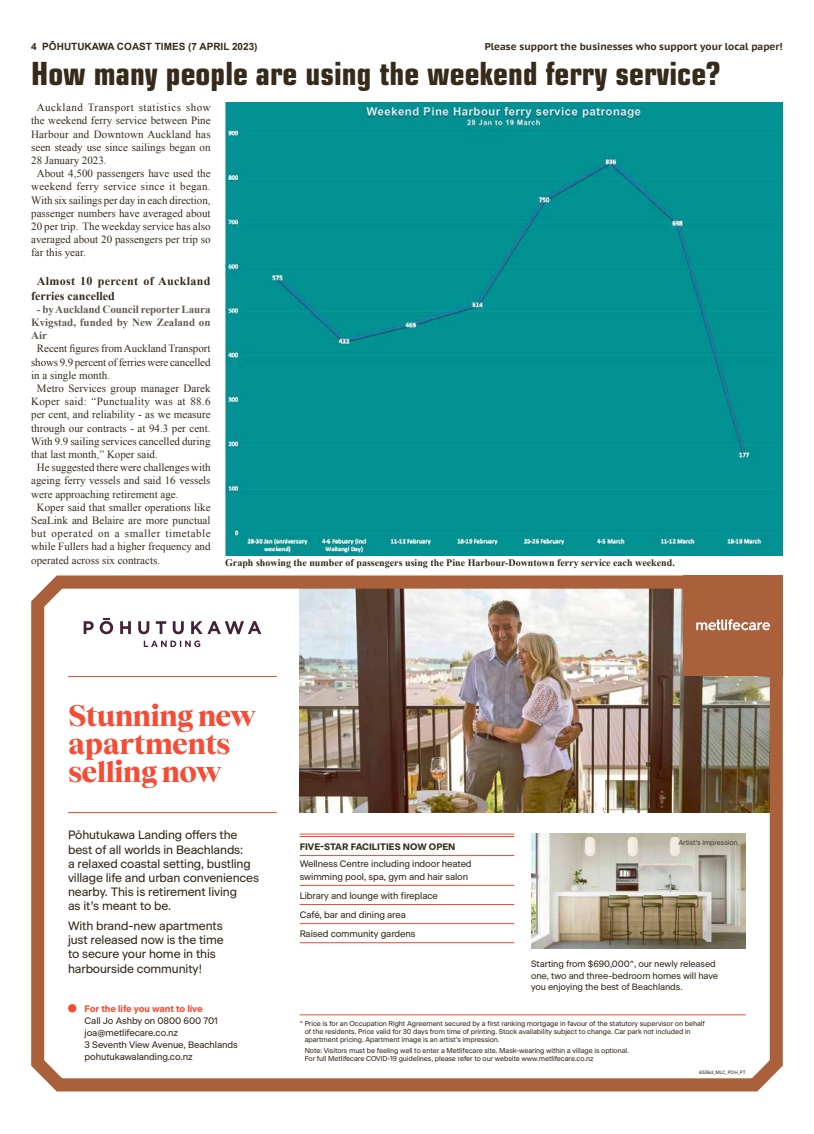
<style>
.page{position:relative;width:814px;height:1134px;background:#fff}
.page>*{position:absolute;margin:0;border:0;box-sizing:border-box;transform-origin:0 0}
.t1{font:700 condensed 32px "Eurostile";color:#362b1a}
.t2{font:800 29.3px/28.3px "Tobias";letter-spacing:-.02em;color:#f64b34}
.t3{font:12.1px/14.2px "Beausite Classic";letter-spacing:-.01em;color:#362b1a}
.t4{font:700 12px/14.4px "Times New Roman";letter-spacing:.025em;color:#362b1a}
.t5{font:11px "Times New Roman";color:#362b1a}
.t6{font:700 11px/13.2px "Times New Roman";color:#635c54;text-align:justify}
.t7{font:11px "Times New Roman";letter-spacing:.025em;color:#362b1a}
.t8{font:11px "Times New Roman";letter-spacing:.04em;color:#362b1a}
.t9{font:11px "Times New Roman";letter-spacing:.03em;color:#362b1a}
.t10{font:11px "Times New Roman";letter-spacing:.045em;color:#362b1a}
.t11{font:700 10px "Times New Roman";color:#362b1a}
.t12{font:700 10px "PT Sans Caption";color:#362b1a}
.t13{font:700 10px "Arial";color:#362b1a}
.t14{font:9.4px/12.1px "Beausite Classic";letter-spacing:-.01em;color:#362b1a}
.t15{font:700 9.4px "Beausite Classic";color:#362b1a}
.t16{font:700 9.4px "Beausite Classic";letter-spacing:-.01em;color:#f64b34}
.t17{font:9.1px/11.8px "Beausite Classic";letter-spacing:-.01em;color:#362b1a}
.t18{font:7.1px/8.1px "Beausite Classic";letter-spacing:-.01em;color:#362b1a}
.t19{font:7.1px "Beausite Classic";letter-spacing:-.01em;color:#4a4237}
.t20{font:4.8px "Beausite Classic";color:#362b1a}
</style>
<div class="page">
<img style="left:300px;top:589px;width:468px;height:224px">
<div style="left:31px;top:575px;width:751px;height:516px;border:13px solid #aa603a;border-radius:22px"></div>
<hr style="left:68px;top:676px;width:209px;height:1px;background:#f64b34">
<hr style="left:68px;top:812px;width:209px;height:1px;background:#f64b34">
<hr style="left:300px;top:1014px;width:446px;height:1px;background:#f64b34">
<div style="left:68px;top:1004px;width:8px;height:8px;background:#f64b34;border-radius:50%"></div>
<hr style="left:300px;top:834px;width:214px;height:1px;background:#f64b34">
<hr style="left:300px;top:836px;width:214px;height:1px;background:#f64b34">
<hr style="left:300px;top:855px;width:214px;height:1px;background:#f64b34">
<hr style="left:300px;top:885px;width:214px;height:1px;background:#f64b34">
<hr style="left:300px;top:904px;width:214px;height:1px;background:#f64b34">
<hr style="left:300px;top:923px;width:214px;height:1px;background:#f64b34">
<hr style="left:300px;top:942px;width:214px;height:1px;background:#f64b34">
<svg style="left:144px;top:640px;width:56px;height:7px"></svg>
<svg style="left:84px;top:618px;width:177px;height:16px"></svg>
<div style="left:683px;top:575px;width:99px;height:101px;background:#aa603a"></div>
<svg style="left:696px;top:619px;width:74px;height:11px"></svg>
<img style="left:531px;top:834px;width:215px;height:114px">
<div style="left:225px;top:103px;width:557px;height:453px;background:#029293"></div>
<p class="t13" style="left:31px;top:40px;width:228px">4 PŌHUTUKAWA COAST TIMES (7 APRIL 2023)</p>
<p class="t12" style="left:484px;top:40px;width:299px">Please support the businesses who support your local paper!</p>
<h1 class="t1" style="left:31px;top:54px;width:690px">How many people are using the weekend ferry service?</h1>
<p class="t8" style="left:37px;top:100px;width:175px">Auckland Transport statistics show</p>
<p class="t5" style="left:31px;top:113px;width:181px">the weekend ferry service between Pine</p>
<p class="t5" style="left:31px;top:127px;width:181px">Harbour and Downtown Auckland has</p>
<p class="t5" style="left:31px;top:140px;width:181px">seen steady use since sailings began on</p>
<p class="t5" style="left:31px;top:153px;width:77px">28 January 2023.</p>
<p class="t5" style="left:37px;top:166px;width:175px">About 4,500 passengers have used the</p>
<p class="t7" style="left:31px;top:179px;width:181px">weekend ferry service since it began.</p>
<p class="t5" style="left:31px;top:193px;width:181px">With six sailings per day in each direction,</p>
<p class="t5" style="left:31px;top:206px;width:181px">passenger numbers have averaged about</p>
<p class="t5" style="left:31px;top:219px;width:181px">20 per trip. The weekday service has also</p>
<p class="t5" style="left:31px;top:232px;width:181px">averaged about 20 passengers per trip so</p>
<p class="t5" style="left:31px;top:245px;width:56px">far this year.</p>
<p class="t4" style="left:31px;top:274px;width:181px;text-indent:6px">Almost 10 percent of Auckland ferries cancelled</p>
<p class="t6" style="left:31px;top:302px;width:181px;text-indent:6px">- by Auckland Council reporter Laura Kvigstad, funded by New Zealand on Air</p>
<p class="t5" style="left:37px;top:341px;width:175px">Recent figures from Auckland Transport</p>
<p class="t5" style="left:31px;top:355px;width:181px">shows 9.9 percent of ferries were cancelled</p>
<p class="t5" style="left:31px;top:368px;width:80px">in a single month.</p>
<p class="t5" style="left:37px;top:381px;width:175px">Metro Services group manager Darek</p>
<p class="t9" style="left:31px;top:394px;width:181px">Koper said: “Punctuality was at 88.6</p>
<p class="t5" style="left:31px;top:407px;width:181px">per cent, and reliability - as we measure</p>
<p class="t5" style="left:31px;top:421px;width:181px">through our contracts - at 94.3 per cent.</p>
<p class="t5" style="left:31px;top:434px;width:181px">With 9.9 sailing services cancelled during</p>
<p class="t5" style="left:31px;top:447px;width:128px">that last month,” Koper said.</p>
<p class="t5" style="left:37px;top:460px;width:175px">He suggested there were challenges with</p>
<p class="t5" style="left:31px;top:473px;width:181px">ageing ferry vessels and said 16 vessels</p>
<p class="t5" style="left:31px;top:487px;width:149px">were approaching retirement age.</p>
<p class="t5" style="left:37px;top:500px;width:175px">Koper said that smaller operations like</p>
<p class="t5" style="left:31px;top:513px;width:181px">SeaLink and Belaire are more punctual</p>
<p class="t10" style="left:31px;top:526px;width:181px">but operated on a smaller timetable</p>
<p class="t5" style="left:31px;top:539px;width:181px">while Fullers had a higher frequency and</p>
<p class="t5" style="left:31px;top:553px;width:130px">operated across six contracts.</p>
<p class="t11" style="left:225px;top:557px;width:451px">Graph showing the number of passengers using the Pine Harbour-Downtown ferry service each weekend.</p>
<h2 class="t2" style="left:68px;top:699px;width:189px">Stunning new apartments selling now</h2>
<p class="t3" style="left:68px;top:827px;width:192px">Pōhutukawa Landing offers the best of all worlds in Beachlands:<br>a relaxed coastal setting, bustling village life and urban conveniences nearby. This is retirement living<br>as it’s meant to be.</p>
<p class="t3" style="left:68px;top:918px;width:157px">With brand-new apartments just released now is the time to secure your home in this harbourside community!</p>
<p class="t16" style="left:85px;top:1001px;width:120px">For the life you want to live</p>
<p class="t14" style="left:85px;top:1014px;width:155px">Call Jo Ashby on 0800 600 701 joa@metlifecare.co.nz<br>3 Seventh View Avenue, Beachlands pohutukawalanding.co.nz</p>
<p class="t15" style="left:300px;top:839px;width:157px">FIVE-STAR FACILITIES NOW OPEN</p>
<p class="t14" style="left:300px;top:857px;width:173px">Wellness Centre including indoor heated swimming pool, spa, gym and hair salon</p>
<p class="t14" style="left:300px;top:885px;width:140px;line-height:19.1px">Library and lounge with fireplace<br>Café, bar and dining area<br>Raised community gardens</p>
<p class="t19" style="left:678px;top:837px;width:61px">Artist’s impression</p>
<p class="t17" style="left:531px;top:957px;width:188px">Starting from $690,000^, our newly released one, two and three-bedroom homes will have you enjoying the best of Beachlands.</p>
<p class="t18" style="left:305px;top:1019px;width:401px;text-indent:-5px">^ Price is for an Occupation Right Agreement secured by a first ranking mortgage in favour of the statutory supervisor on behalf of the residents. Price valid for 30 days from time of printing. Stock availability subject to change. Car park not included in apartment pricing. Apartment image is an artist’s impression.</p>
<p class="t18" style="left:305px;top:1045px;width:326px">Note: Visitors must be feeling well to enter a Metlifecare site. Mask-wearing within a village is optional.<br>For full Metlifecare COVID-19 guidelines, please refer to our website www.metlifecare.co.nz</p>
<p class="t20" style="left:699px;top:1068px;width:48px">6536d_MLC_POH_PT</p>
</div>
